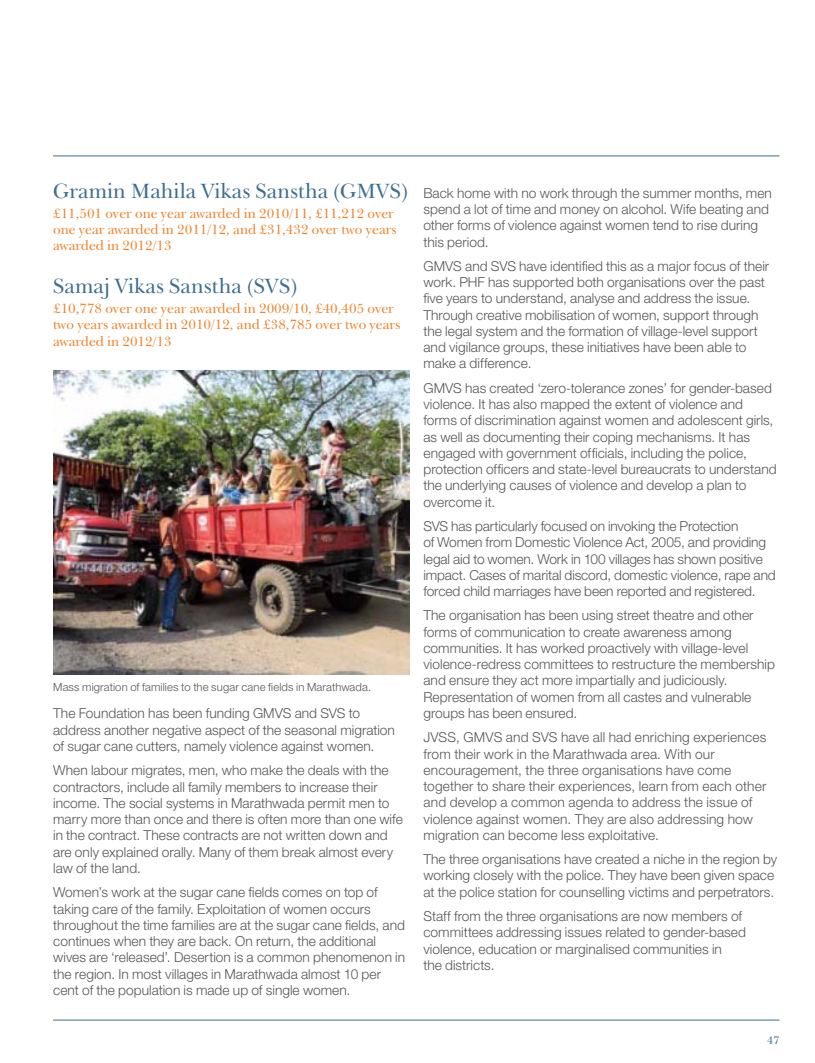
<style>
.page{position:relative;width:815px;height:1063px;background:#fff}
.page>*{position:absolute;margin:0;border:0;box-sizing:border-box;transform-origin:0 0}
.t1{font:21.25px "New Baskerville IT Cby BT";color:#3d6f90}
.t2{font:300 13.75px/16.2px "Helvetica Neue LT Std";color:#575756}
.t3{font:13.75px/16.2px "New Baskerville IT Cby BT";color:#f08129}
.t4{font:300 11.25px "Helvetica Neue LT Std";letter-spacing:.01em;color:#575756}
.t5{font:11.25px "New Baskerville IT Cby BT";color:#3d6f90}
</style>
<div class="page">
<hr style="left:53px;top:1020px;width:727px;height:1px;background:#3d6f90">
<hr style="left:53px;top:156px;width:727px;height:1px;background:#3d6f90">
<img style="left:53px;top:371px;width:356px;height:303px">
<h1 class="t1" style="left:53px;top:178px;width:357px">Gramin Mahila Vikas Sanstha (GMVS)</h1>
<p class="t3" style="left:53px;top:205px;width:345px">£11,501 over one year awarded in 2010/11, £11,212 over one year awarded in 2011/12, and £31,432 over two years awarded in 2012/13</p>
<h1 class="t1" style="left:53px;top:273px;width:246px">Samaj Vikas Sanstha (SVS)</h1>
<p class="t3" style="left:53px;top:300px;width:349px">£10,778 over one year awarded in 2009/10, £40,405 over two years awarded in 2010/12, and £38,785 over two years awarded in 2012/13</p>
<p class="t4" style="left:53px;top:680px;width:319px">Mass migration of families to the sugar cane fields in Marathwada.</p>
<p class="t2" style="left:53px;top:705px;width:343px">The Foundation has been funding GMVS and SVS to address another negative aspect of the seasonal migration of sugar cane cutters, namely violence against women.</p>
<p class="t2" style="left:53px;top:762px;width:351px">When labour migrates, men, who make the deals with the contractors, include all family members to increase their income. The social systems in Marathwada permit men to marry more than once and there is often more than one wife in the contract. These contracts are not written down and are only explained orally. Many of them break almost every law of the land.</p>
<p class="t2" style="left:53px;top:884px;width:354px">Women’s work at the sugar cane fields comes on top of taking care of the family. Exploitation of women occurs throughout the time families are at the sugar cane fields, and continues when they are back. On return, the additional wives are ‘released’. Desertion is a common phenomenon in the region. In most villages in Marathwada almost 10 per cent of the population is made up of single women.</p>
<p class="t2" style="left:423px;top:185px;width:350px">Back home with no work through the summer months, men spend a lot of time and money on alcohol. Wife beating and other forms of violence against women tend to rise during this period.</p>
<p class="t2" style="left:423px;top:258px;width:347px">GMVS and SVS have identified this as a major focus of their work. PHF has supported both organisations over the past five years to understand, analyse and address the issue.<br>Through creative mobilisation of women, support through the legal system and the formation of village-level support and vigilance groups, these initiatives have been able to make a difference.</p>
<p class="t2" style="left:423px;top:380px;width:355px">GMVS has created ‘zero-tolerance zones’ for gender-based violence. It has also mapped the extent of violence and forms of discrimination against women and adolescent girls, as well as documenting their coping mechanisms. It has engaged with government officials, including the police, protection officers and state-level bureaucrats to understand the underlying causes of violence and develop a plan to overcome it.</p>
<p class="t2" style="left:423px;top:518px;width:354px">SVS has particularly focused on invoking the Protection<br>of Women from Domestic Violence Act, 2005, and providing legal aid to women. Work in 100 villages has shown positive impact. Cases of marital discord, domestic violence, rape and forced child marriages have been reported and registered.</p>
<p class="t2" style="left:423px;top:607px;width:353px">The organisation has been using street theatre and other forms of communication to create awareness among communities. It has worked proactively with village-level violence-redress committees to restructure the membership and ensure they act more impartially and judiciously.<br>Representation of women from all castes and vulnerable groups has been ensured.</p>
<p class="t2" style="left:423px;top:729px;width:344px">JVSS, GMVS and SVS have all had enriching experiences from their work in the Marathwada area. With our encouragement, the three organisations have come together to share their experiences, learn from each other and develop a common agenda to address the issue of violence against women. They are also addressing how migration can become less exploitative.</p>
<p class="t2" style="left:423px;top:851px;width:355px">The three organisations have created a niche in the region by working closely with the police. They have been given space at the police station for counselling victims and perpetrators.</p>
<p class="t2" style="left:423px;top:908px;width:324px">Staff from the three organisations are now members of committees addressing issues related to gender-based violence, education or marginalised communities in<br>the districts.</p>
<p class="t5" style="left:767px;top:1033px;width:14px">47</p>
</div>
